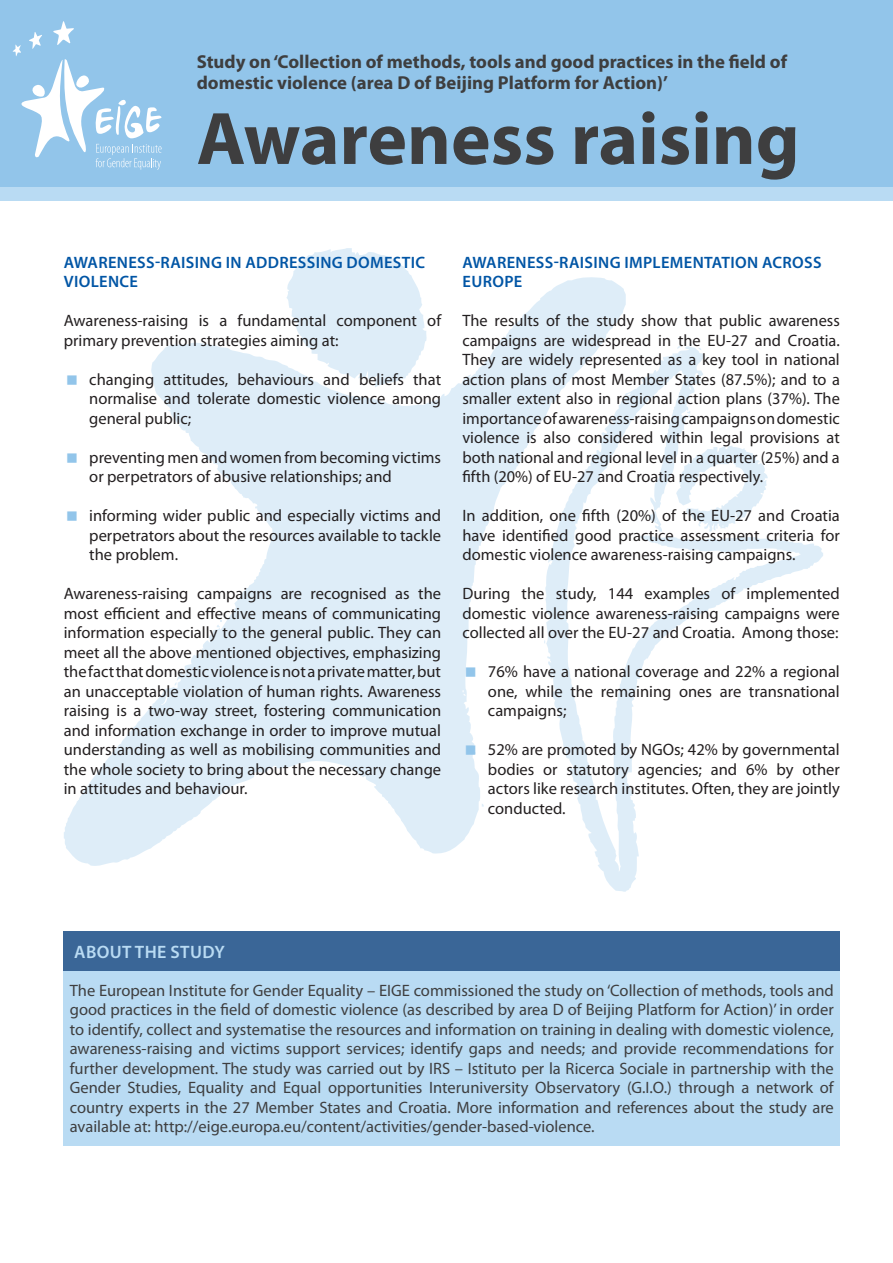
<style>
.page{position:relative;width:893px;height:1263px;background:#fff}
.page>*{position:absolute;margin:0;border:0;box-sizing:border-box;transform-origin:0 0}
._00_-_Title{font:700 75px "Myriad Pro";color:#3e3e3f}
._00_-_Title-2{font:700 18.75px/21px "Myriad Pro";color:#3e3e3f}
._01_-_Subtitle{font:600 18px "Myriad Pro";letter-spacing:.02em;color:#b9dbf3}
._03_-_Text{font:16.5px/19.5px "Myriad Pro";color:#231f20;text-align:justify}
._03_-_Text-2{font:16.5px/19.5px "Myriad Pro";color:#3e3e3f;text-align:justify}
._01_-_Subtitle-2{font:600 16.5px/19.5px "Myriad Pro";letter-spacing:.02em;color:#0155a5}
</style>
<div class="page">
<svg style="left:292px;top:248px;width:120px;height:29px"></svg>
<svg style="left:599px;top:344px;width:224px;height:548px"></svg>
<svg style="left:676px;top:445px;width:93px;height:87px"></svg>
<svg style="left:64px;top:277px;width:562px;height:590px"></svg>
<div style="left:0;top:168px;width:893px;height:33px;background:#b9dbf3"></div>
<div style="left:0;top:0;width:893px;height:187px;background:#92c5ea"></div>
<svg style="left:13px;top:21px;width:149px;height:149px"></svg>
<div style="left:64px;top:932px;width:776px;height:39px;background:#3a6697"></div>
<div style="left:64px;top:971px;width:776px;height:174px;background:#b9dbf3"></div>
<svg style="left:67px;top:375px;width:10px;height:9px"></svg>
<svg style="left:67px;top:453px;width:10px;height:9px"></svg>
<svg style="left:67px;top:511px;width:10px;height:10px"></svg>
<svg style="left:466px;top:667px;width:9px;height:10px"></svg>
<svg style="left:466px;top:745px;width:10px;height:10px"></svg>
<p class="_00_-_Title-2" style="left:197px;top:50px;width:592px">Study on ‘Collection of methods, tools and good practices in the field of domestic violence (area D of Beijing Platform for Action)’</p>
<p class="_00_-_Title" style="left:197px;top:90px;width:604px">Awareness raising</p>
<p class="_01_-_Subtitle-2" style="left:64px;top:252px;width:363px">AWARENESS-RAISING IN ADDRESSING DOMESTIC<br>VIOLENCE</p>
<p class="_03_-_Text" style="left:64px;top:311px;width:379px">Awareness-raising is a fundamental component of primary prevention strategies aiming at:</p>
<p class="_03_-_Text" style="left:89px;top:369px;width:353px">changing attitudes, behaviours and beliefs that normalise and tolerate domestic violence among general public;</p>
<p class="_03_-_Text" style="left:89px;top:447px;width:353px">preventing men and women from becoming victims or perpetrators of abusive relationships; and</p>
<p class="_03_-_Text" style="left:89px;top:506px;width:353px">informing wider public and especially victims and perpetrators about the resources available to tackle the problem.</p>
<p class="_03_-_Text" style="left:64px;top:584px;width:379px">Awareness-raising campaigns are recognised as the most efficient and effective means of communicating information especially to the general public. They can meet all the above mentioned objectives, emphasizing the fact that domestic violence is not a private matter, but an unacceptable violation of human rights. Awareness raising is a two-way street, fostering communication and information exchange in order to improve mutual understanding as well as mobilising communities and the whole society to bring about the necessary change in attitudes and behaviour.</p>
<p class="_01_-_Subtitle-2" style="left:463px;top:252px;width:361px">AWARENESS-RAISING IMPLEMENTATION ACROSS<br>EUROPE</p>
<p class="_03_-_Text" style="left:462px;top:311px;width:379px">The results of the study show that public awareness campaigns are widespread in the EU-27 and Croatia.<br>They are widely represented as a key tool in national action plans of most Member States (87.5%); and to a smaller extent also in regional action plans (37%). The importance of awareness-raising campaigns on domestic violence is also considered within legal provisions at both national and regional level in a quarter (25%) and a fifth (20%) of EU-27 and Croatia respectively.</p>
<p class="_03_-_Text" style="left:462px;top:506px;width:379px">In addition, one fifth (20%) of the EU-27 and Croatia have identified good practice assessment criteria for domestic violence awareness-raising campaigns.</p>
<p class="_03_-_Text" style="left:462px;top:584px;width:379px">During the study, 144 examples of implemented domestic violence awareness-raising campaigns were collected all over the EU-27 and Croatia. Among those:</p>
<p class="_03_-_Text" style="left:488px;top:662px;width:353px">76% have a national coverage and 22% a regional one, while the remaining ones are transnational campaigns;</p>
<p class="_03_-_Text" style="left:488px;top:740px;width:353px">52% are promoted by NGOs; 42% by governmental bodies or statutory agencies; and 6% by other actors like research institutes. Often, they are jointly conducted.</p>
<p class="_01_-_Subtitle" style="left:74px;top:940px;width:152px">ABOUT THE STUDY</p>
<p class="_03_-_Text-2" style="left:70px;top:980px;width:766px">The European Institute for Gender Equality – EIGE commissioned the study on ‘Collection of methods, tools and good practices in the field of domestic violence (as described by area D of Beijing Platform for Action)’ in order to identify, collect and systematise the resources and information on training in dealing with domestic violence, awareness-raising and victims support services; identify gaps and needs; and provide recommendations for further development. The study was carried out by IRS – Istituto per la Ricerca Sociale in partnership with the Gender Studies, Equality and Equal opportunities Interuniversity Observatory (G.I.O.) through a network of country experts in the 27 Member States and Croatia. More information and references about the study are available at: http://eige.europa.eu/content/activities/gender-based-violence.</p>
</div>
